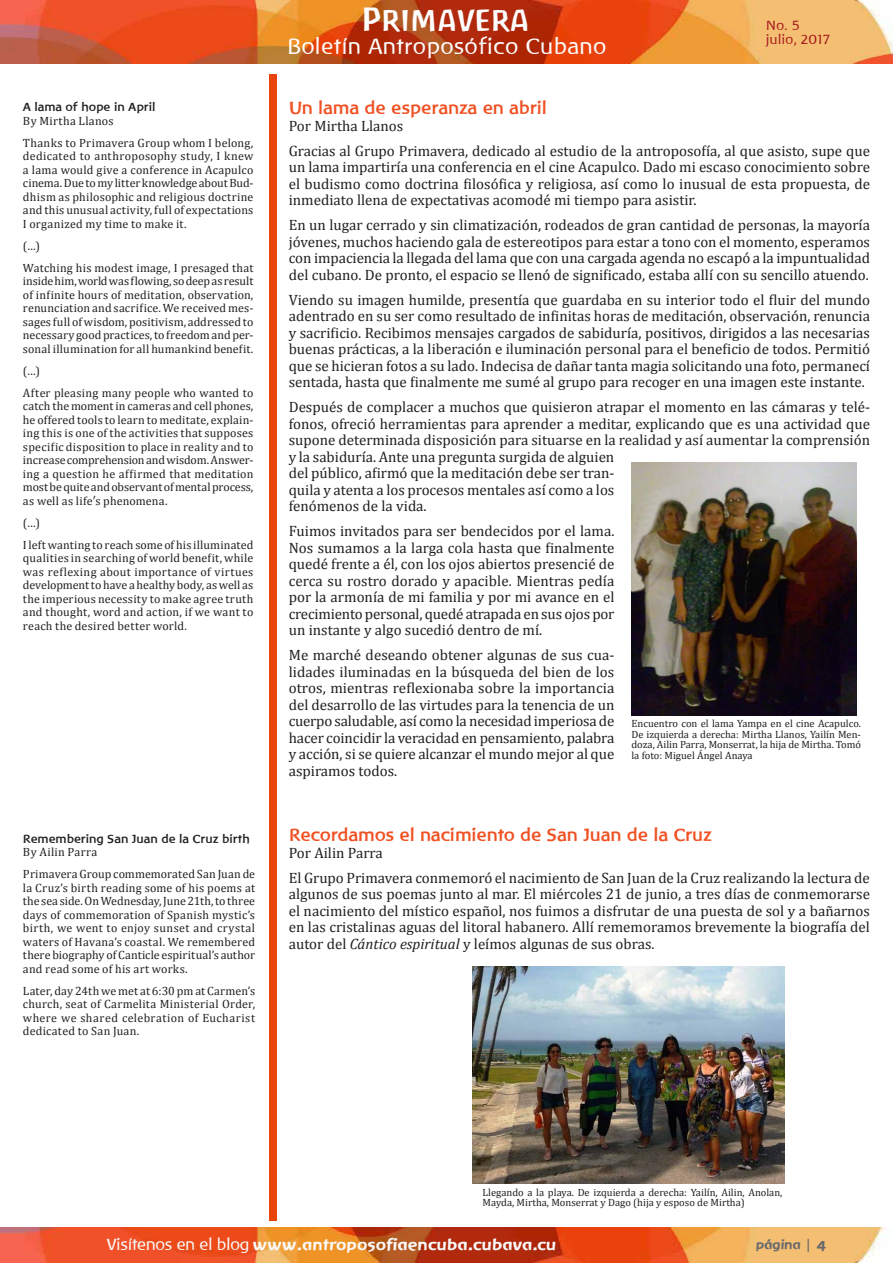
<style>
.page{position:relative;width:893px;height:1263px;background:#fff}
.page>*{position:absolute;margin:0;border:0;box-sizing:border-box;transform-origin:0 0}
.t1{font:30px "Antropos Freefont";letter-spacing:.02em;color:#fdfdfd}
.t2{font:22.5px "Baar Philos";color:#fdfdfd}
.t3{font:700 18px "Baar Philos";color:#f05022}
.t4{font:16.5px "Baar Goetheanis";letter-spacing:.02em;color:#fafafa}
.cuerpo_te_txt_de_ar{font:15px/16.5px "Cambria";color:#231f20;text-align:justify}
.t5{font:15px "Baar Goetheanis";color:#69696c}
.t6{font:13.5px/14.2px "Baar Philos";letter-spacing:-.005em;color:#a61c1f}
.t7{font:13.5px "Baar Goetheanis";color:#69696c}
.cuerpo_de_txt_de_ab{font:12px/13.5px "Cambria";letter-spacing:.02em;color:#231f20;text-align:justify}
.titulo_de_abstractos{font:700 12px "Baar Philos";letter-spacing:.005em;color:#231f20}
.para_pie_de_foto{font:10.5px/10.5px "Cambria";color:#231f20;text-align:justify}
.s1{font-style:italic}
.s2{font-family:"Baar Philos"}
.s3{font-family:"Aparajita";font-size:18px}
</style>
<div class="page">
<img style="left:0;top:0;width:893px;height:64px">
<img style="left:0;top:1227px;width:885px;height:36px">
<div style="left:269px;top:74px;width:8px;height:1146px;background:#e9440c"></div>
<img style="left:631px;top:462px;width:225px;height:253px">
<img style="left:472px;top:966px;width:313px;height:217px">
<p class="titulo_de_abstractos" style="left:23px;top:100px;width:134px">A lama of hope in April</p>
<p class="cuerpo_de_txt_de_ab" style="left:23px;top:114px;width:92px">By Mirtha Llanos</p>
<p class="cuerpo_de_txt_de_ab" style="left:23px;top:136px;width:232px">Thanks to Primavera Group whom I belong, dedicated to anthroposophy study, I knew a lama would give a conference in Acapulco cinema. Due to my litter knowledge about Bud&shy;dhism as philosophic and religious doctrine and this unusual activity, full of expectations I organized my time to make it.</p>
<p class="cuerpo_de_txt_de_ab" style="left:23px;top:239px;width:19px">(…)</p>
<p class="cuerpo_de_txt_de_ab" style="left:23px;top:261px;width:232px">Watching his modest image, I presaged that inside him, world was flowing, so deep as result of infinite hours of meditation, observation, renunciation and sacrifice. We received mes&shy;sages full of wisdom, positivism, addressed to necessary good practices, to freedom and per&shy;sonal illumination for all humankind benefit.</p>
<p class="cuerpo_de_txt_de_ab" style="left:23px;top:364px;width:19px">(…)</p>
<p class="cuerpo_de_txt_de_ab" style="left:23px;top:386px;width:232px">After pleasing many people who wanted to catch the moment in cameras and cell phones, he offered tools to learn to meditate, explain&shy;ing this is one of the activities that supposes specific disposition to place in reality and to increase comprehension and wisdom. Answer&shy;ing a question he affirmed that meditation most be quite and observant of mental process, as well as life′s phenomena.</p>
<p class="cuerpo_de_txt_de_ab" style="left:23px;top:516px;width:19px">(…)</p>
<p class="cuerpo_de_txt_de_ab" style="left:23px;top:538px;width:232px">I left wanting to reach some of his illuminated qualities in searching of world benefit, while was reflexing about importance of virtues development to have a healthy body, as well as the imperious necessity to make agree truth and thought, word and action, if we want to reach the desired better world.</p>
<p class="titulo_de_abstractos" style="left:23px;top:832px;width:228px">Remembering San Juan de la Cruz birth</p>
<p class="cuerpo_de_txt_de_ab" style="left:23px;top:845px;width:76px">By Ailin Parra</p>
<p class="cuerpo_de_txt_de_ab" style="left:23px;top:867px;width:234px">Primavera Group commemorated San Juan de la Cruz’s birth reading some of his poems at the sea side. On Wednesday, June 21th, to three days of commemoration of Spanish mystic’s birth, we went to enjoy sunset and crystal waters of Havana’s coastal. We remembered there biography of Canticle espiritual’s author and read some of his art works.</p>
<p class="cuerpo_de_txt_de_ab" style="left:23px;top:984px;width:234px">Later, day 24th we met at 6:30 pm at Carmen’s church, seat of Carmelita Ministerial Order, where we shared celebration of Eucharist dedicated to San Juan.</p>
<h1 class="t1" style="left:363px;top:1px;width:168px">Primavera</h1>
<h2 class="t2" style="left:287px;top:34px;width:321px">Boletín Antroposófico Cubano</h2>
<p class="t6" style="left:766px;top:19px;width:66px">No. 5 julio, 2017</p>
<p class="t3" style="left:289px;top:98px;width:260px">Un lama de esperanza en abril</p>
<p class="cuerpo_te_txt_de_ar" style="left:289px;top:117px;width:116px">Por Mirtha Llanos</p>
<p class="cuerpo_te_txt_de_ar" style="left:289px;top:142px;width:583px">Gracias al Grupo Primavera, dedicado al estudio de la antroposofía, al que asisto, supe que un lama impartiría una conferencia en el cine Acapulco. Dado mi escaso conocimiento sobre el budismo como doctrina filosófica y religiosa, así como lo inusual de esta propuesta, de inmediato llena de expectativas acomodé mi tiempo para asistir.</p>
<p class="cuerpo_te_txt_de_ar" style="left:289px;top:217px;width:583px">En un lugar cerrado y sin climatización, rodeados de gran cantidad de personas, la mayoría jóvenes, muchos haciendo gala de estereotipos para estar a tono con el momento, esperamos con impaciencia la llegada del lama que con una cargada agenda no escapó a la impuntualidad del cubano. De pronto, el espacio se llenó de significado, estaba allí con su sencillo atuendo.</p>
<p class="cuerpo_te_txt_de_ar" style="left:289px;top:291px;width:583px">Viendo su imagen humilde, presentía que guardaba en su interior todo el fluir del mundo adentrado en su ser como resultado de infinitas horas de meditación, observación, renuncia y sacrificio. Recibimos mensajes cargados de sabiduría, positivos, dirigidos a las necesarias buenas prácticas, a la liberación e iluminación personal para el beneficio de todos. Permitió que se hicieran fotos a su lado. Indecisa de dañar tanta magia solicitando una foto, permanecí sentada, hasta que finalmente me sumé al grupo para recoger en una imagen este instante.</p>
<p class="cuerpo_te_txt_de_ar" style="left:289px;top:399px;width:583px;text-align:left">Después de complacer a muchos que quisieron atrapar el momento en las cámaras y telé&shy;fonos, ofreció herramientas para aprender a meditar, explicando que es una actividad que supone determinada disposición para situarse en la realidad y así aumentar la comprensión y la sabiduría. Ante una pregunta surgida de alguien<br>del público, afirmó que la meditación debe ser tran-<br>quila y atenta a los procesos mentales así como a los<br>fenómenos de la vida.</p>
<p class="cuerpo_te_txt_de_ar" style="left:289px;top:523px;width:327px">Fuimos invitados para ser bendecidos por el lama.<br>Nos sumamos a la larga cola hasta que finalmente quedé frente a él, con los ojos abiertos presencié de cerca su rostro dorado y apacible. Mientras pedía por la armonía de mi familia y por mi avance en el crecimiento personal, quedé atrapada en sus ojos por un instante y algo sucedió dentro de mí.</p>
<p class="cuerpo_te_txt_de_ar" style="left:289px;top:647px;width:327px">Me marché deseando obtener algunas de sus cua&shy;lidades iluminadas en la búsqueda del bien de los otros, mientras reflexionaba sobre la importancia del desarrollo de las virtudes para la tenencia de un cuerpo saludable, así como la necesidad imperiosa de hacer coincidir la veracidad en pensamiento, palabra y acción, si se quiere alcanzar el mundo mejor al que aspiramos todos.</p>
<p class="para_pie_de_foto" style="left:631px;top:719px;width:231px">Encuentro con el lama Yampa en el cine Acapulco.<br>De izquierda a derecha: Mirtha Llanos, Yailín Men&shy;doza, Ailin Parra, Monserrat, la hija de Mirtha. Tomó la foto: Miguel Ángel Anaya</p>
<p class="t3" style="left:289px;top:825px;width:425px">Recordamos el nacimiento de San Juan de la Cruz</p>
<p class="cuerpo_te_txt_de_ar" style="left:289px;top:844px;width:96px">Por Ailin Parra</p>
<p class="cuerpo_te_txt_de_ar" style="left:289px;top:869px;width:583px">El Grupo Primavera conmemoró el nacimiento de San Juan de la Cruz realizando la lectura de algunos de sus poemas junto al mar. El miércoles 21 de junio, a tres días de conmemorarse el nacimiento del místico español, nos fuimos a disfrutar de una puesta de sol y a bañarnos en las cristalinas aguas del litoral habanero. Allí rememoramos brevemente la biografía del autor del <span class="s1">Cántico espiritual</span> y leímos algunas de sus obras.</p>
<p class="para_pie_de_foto" style="left:483px;top:1187px;width:301px">Llegando a la playa. De izquierda a derecha: Yailín, Ailin, Anolan,<br>Mayda, Mirtha, Monserrat y Dago (hija y esposo de Mirtha)</p>
<p class="t4" style="left:107px;top:1235px;width:452px"><span class="s2">Visítenos en el blog</span> www.antroposofiaencuba.cubava.cu</p>
<p class="t5" style="left:817px;top:1237px;width:10px">4</p>
<p class="t7" style="left:756px;top:1237px;width:56px">página <span class="s3">|</span></p>
</div>
